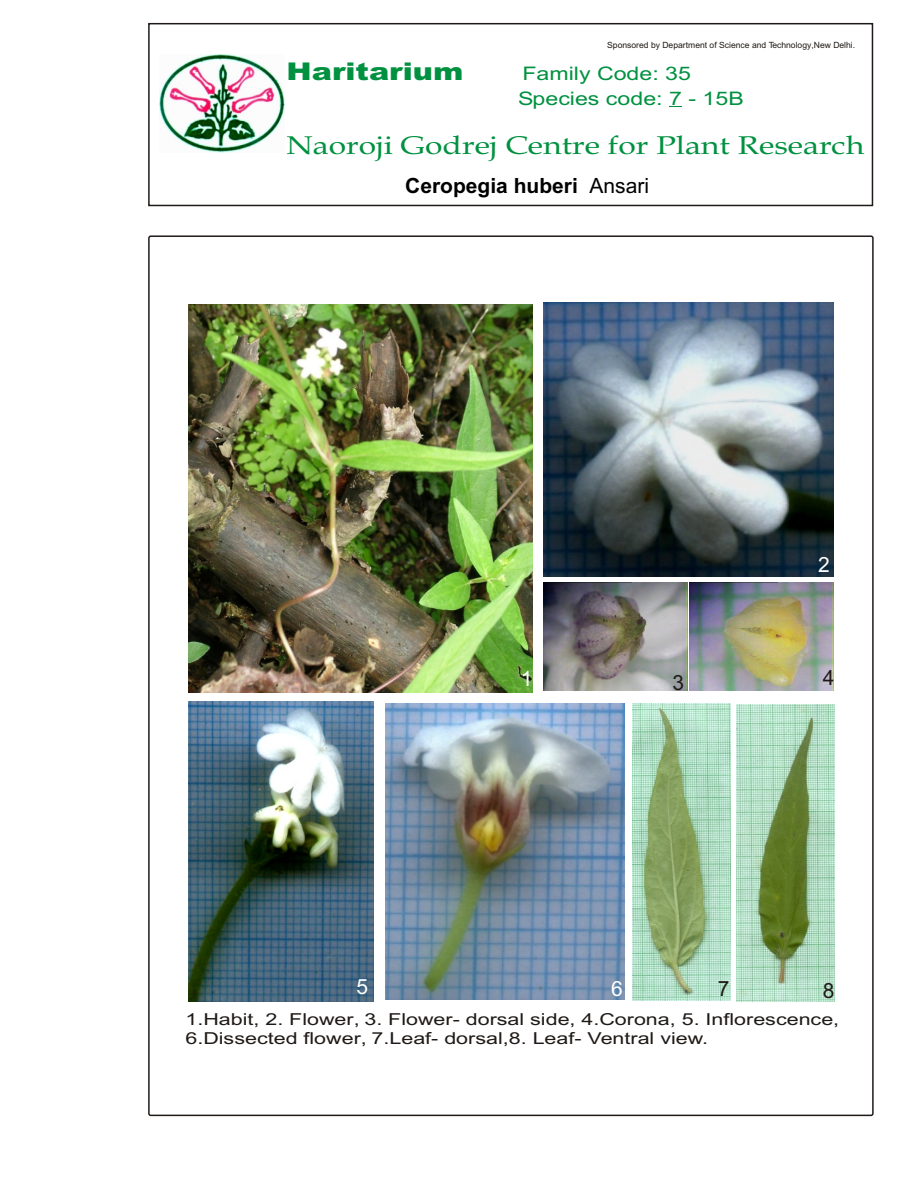
<style>
.page{position:relative;width:918px;height:1188px;background:#fff}
.page>*{position:absolute;margin:0;border:0;box-sizing:border-box;transform-origin:0 0}
.t1{font:25.65px "Book Antiqua";color:#009140;scale:1.24 1}
.t2{font:900 24.45px "Arial";color:#009140;scale:1.24 1}
.t3{font:700 21px "Arial";color:#000}
.t4{font:21px "Arial";color:#fff}
.t5{font:21px "Arial";color:#1f1a17}
.t6{font:18.6px/24.5px "Arial";color:#009140;scale:1.24 1}
.t7{font:16.5px/18.5px "Arial";color:#1f1a17;scale:1.3 1}
.t8{font:8.55px "Arial";color:#1f1a17}
.s1{font-weight:400}
</style>
<div class="page">
<svg style="left:669px;top:106px;width:13px;height:1px"></svg>
<img style="left:160px;top:55px;width:124px;height:97px">
<div style="left:148px;top:23px;width:725px;height:183px;border:2px solid #1f1a17"></div>
<img style="left:189px;top:702px;width:185px;height:299px">
<img style="left:544px;top:303px;width:290px;height:273px">
<img style="left:385px;top:704px;width:239px;height:296px">
<img style="left:736px;top:704px;width:98px;height:297px">
<img style="left:632px;top:704px;width:98px;height:296px">
<img style="left:189px;top:304px;width:343px;height:388px">
<img style="left:544px;top:582px;width:289px;height:109px">
<p class="t8" style="left:607px;top:42px;width:250px">Sponsored by Department of Science and Technology,New Delhi.</p>
<h2 class="t2" style="left:287px;top:63px;width:144px">Haritarium</h2>
<p class="t6" style="left:518px;top:63px;width:183px">Family Code: 35<br>Species code: 7 - 15B</p>
<h1 class="t1" style="left:287px;top:136px;width:467px">Naoroji Godrej Centre for Plant Research</h1>
<p class="t3" style="left:405px;top:178px;width:245px">Ceropegia huberi <span class="s1">Ansari</span></p>
<p class="t4" style="left:357px;top:978px;width:13px">5</p>
<p class="t4" style="left:521px;top:671px;width:13px">1</p>
<p class="t4" style="left:818px;top:557px;width:13px">2</p>
<p class="t5" style="left:673px;top:674px;width:13px">3</p>
<p class="t5" style="left:823px;top:669px;width:13px">4</p>
<p class="t4" style="left:611px;top:980px;width:13px">6</p>
<p class="t5" style="left:718px;top:981px;width:13px">7</p>
<p class="t5" style="left:823px;top:982px;width:13px">8</p>
<p class="t7" style="left:185px;top:1012px;width:504px">1.Habit, 2. Flower, 3. Flower- dorsal side, 4.Corona, 5. Inflorescence,<br>6.Dissected flower, 7.Leaf- dorsal,8. Leaf- Ventral view.</p>
</div>
